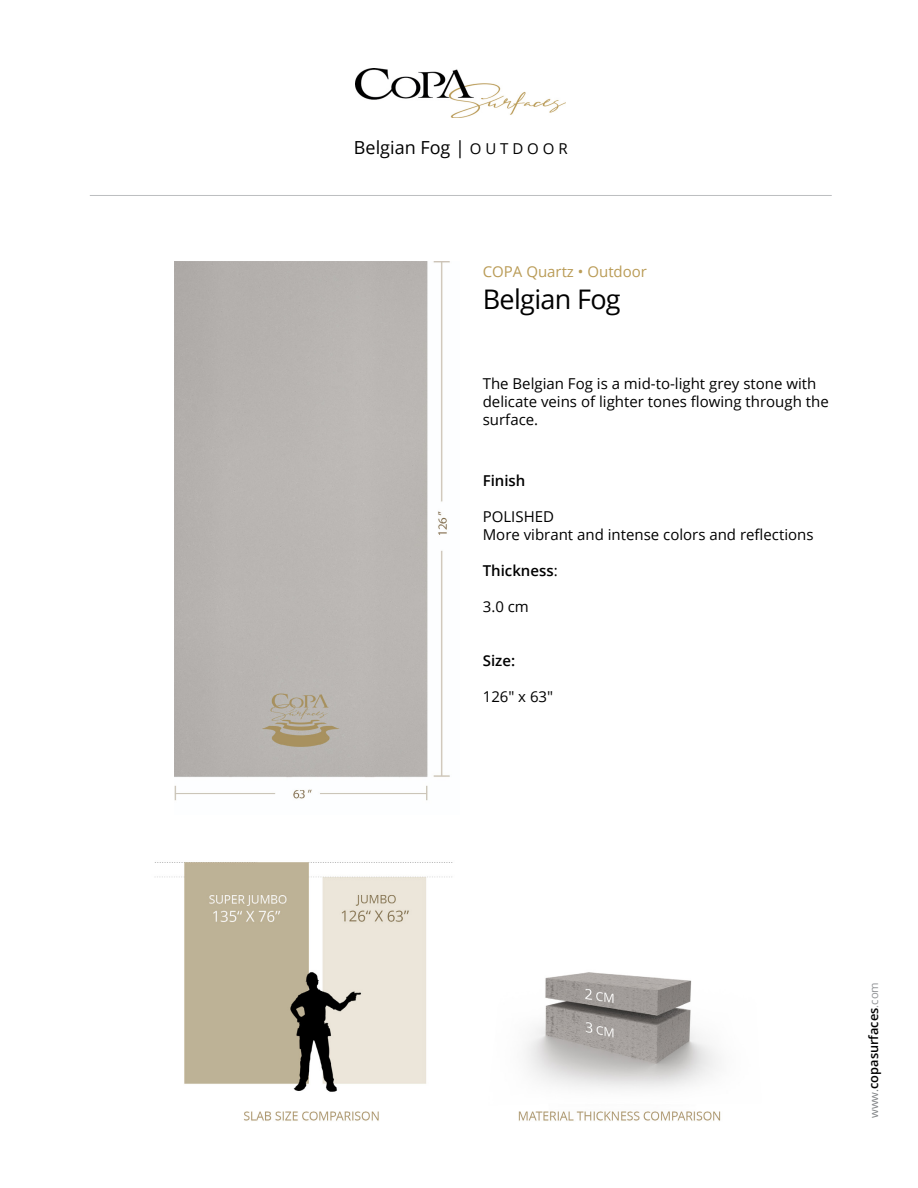
<style>
.page{position:relative;width:918px;height:1188px;background:#fff}
.page>*{position:absolute;margin:0;border:0;box-sizing:border-box;transform-origin:0 0}
.t1{font:27px "Open Sans";letter-spacing:-.025em;color:#000}
.t2{font:18px "Open Sans";color:#000}
.t3{font:15px/18px "Open Sans";color:#000}
.t4{font:600 15px "Open Sans";color:#000}
.t5{font:15px "Open Sans";color:#ba9c57}
.t6{font:600 12.75px "Open Sans";color:#000}
.s1{font-size:15px}
.s2{font-weight:400}
.s3{font-weight:400;font-size:11.25px;color:#808285}
.s4{font-weight:400;font-size:11.25px;color:#939598}
</style>
<div class="page">
<img style="left:356px;top:69px;width:210px;height:48px">
<img style="left:174px;top:261px;width:276px;height:540px">
<img style="left:154px;top:862px;width:567px;height:259px">
<hr style="left:90px;top:195px;width:742px;height:1px;background:#bcbec0">
<p class="t2" style="left:354px;top:135px;width:215px">Belgian Fog | <span class="s1">O U T D O O R</span></p>
<p class="t5" style="left:483px;top:261px;width:166px">COPA Quartz • Outdoor</p>
<h1 class="t1" style="left:483px;top:281px;width:139px">Belgian Fog</h1>
<p class="t3" style="left:483px;top:374px;width:347px">The Belgian Fog is a mid-to-light grey stone with delicate veins of lighter tones flowing through the surface.</p>
<p class="t4" style="left:483px;top:470px;width:44px">Finish</p>
<p class="t3" style="left:483px;top:507px;width:332px">POLISHED<br>More vibrant and intense colors and reflections</p>
<p class="t4" style="left:483px;top:560px;width:76px">Thickness<span class="s2">:</span></p>
<p class="t3" style="left:483px;top:597px;width:48px">3.0 cm</p>
<p class="t4" style="left:483px;top:650px;width:34px">Size:</p>
<p class="t3" style="left:483px;top:687px;width:72px">126″ x 63″</p>
<p class="t6" style="left:865px;top:1118px;width:137px;rotate:-90deg"><span class="s3">www.</span>copasurfaces<span class="s4">.com</span></p>
</div>
